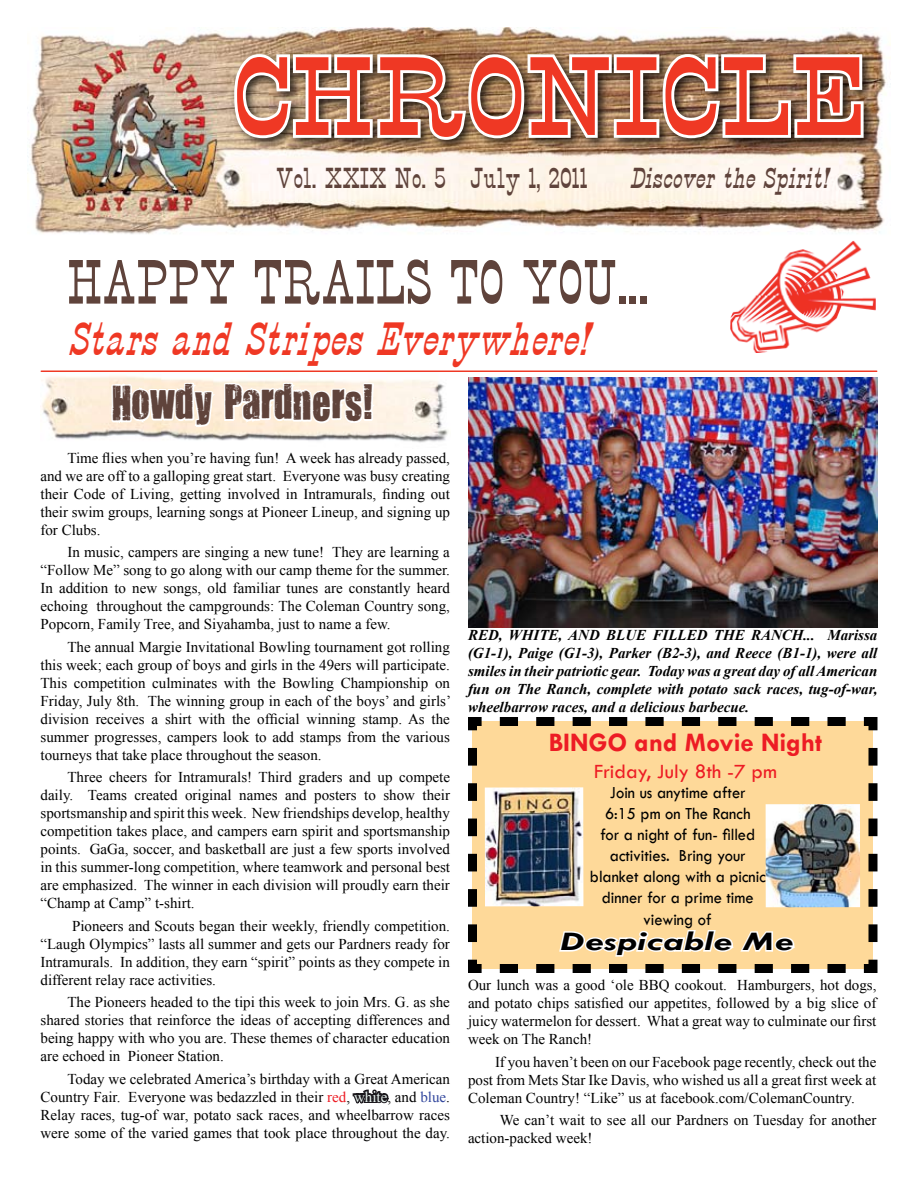
<style>
.page{position:relative;width:918px;height:1188px;background:#fff}
.page>*{position:absolute;margin:0;border:0;box-sizing:border-box;transform-origin:0 0}
.t1{font:104.25px "P.T. Barnum Regular";color:#ef3824;scale:1.33 1}
.t2{font:58.5px "P.T. Barnum Regular";color:#5f433b}
.t3{font:italic 43.5px "P.T. Barnum Regular";color:#ef3824}
.t4{font:40.5px "You Are Loved";letter-spacing:.01em;color:#5f433b}
.t5{font:27px "P.T. Barnum Regular";color:#5f433b}
.t6{font:italic 27px "P.T. Barnum Regular";color:#5f433b}
.t7{font:700 27px "Tw Cen";color:#ed1c24}
.t8{font:italic 700 27px "Tw Cen";letter-spacing:.01em;color:#000;scale:1.5 1}
.t9{font:21px "Tw Cen";color:#ed1c24}
.t10{font:17.55px/21px "Tw Cen";color:#000;text-align:center;scale:.94 1}
.t11{font:15px/18px "Times New Roman";color:#000;text-align:justify}
.t12{font:italic 700 15px/18px "Times New Roman";color:#000;text-align:justify}
.s1{color:#ed1c24}
.s2{color:#ecf7f3}
.s3{color:#31469d}
</style>
<div class="page">
<img style="left:27px;top:27px;width:864px;height:207px">
<div style="left:230px;top:50px;width:688px;height:173px;background:#000;opacity:.75"></div>
<svg style="left:231px;top:50px;width:636px;height:94px"></svg>
<img style="left:40px;top:371px;width:408px;height:72px">
<hr style="left:41px;top:370px;width:836px;height:2px;background:#ef3824">
<img style="left:730px;top:240px;width:146px;height:113px">
<svg style="left:468px;top:717px;width:410px;height:256px;background:#eac991"></svg>
<svg style="left:109px;top:380px;width:270px;height:49px"></svg>
<img style="left:766px;top:804px;width:94px;height:103px">
<img style="left:485px;top:787px;width:98px;height:119px">
<svg style="left:352px;top:1089px;width:37px;height:15px"></svg>
<img style="left:468px;top:377px;width:409px;height:250px">
<svg style="left:557px;top:928px;width:241px;height:30px"></svg>
<h1 class="t1" style="left:232px;top:38px;width:478px">CHRONICLE</h1>
<h3 class="t6" style="left:630px;top:163px;width:205px">Discover the Spirit!</h3>
<h3 class="t5" style="left:276px;top:163px;width:313px">Vol. XXIX No. 5 July 1, 2011</h3>
<h2 class="t2" style="left:68px;top:249px;width:582px">HAPPY TRAILS TO YOU...</h2>
<h3 class="t3" style="left:68px;top:315px;width:534px">StarsandStripesEverywhere!</h3>
<h3 class="t4" style="left:112px;top:375px;width:263px">Howdy Pardners!</h3>
<p class="t11" style="left:40px;top:448px;width:411px;text-indent:27px">Time flies when you’re having fun! A week has already passed, and we are off to a galloping great start. Everyone was busy creating their Code of Living, getting involved in Intramurals, finding out their swim groups, learning songs at Pioneer Lineup, and signing up for Clubs.</p>
<p class="t11" style="left:40px;top:543px;width:411px;text-indent:27px">In music, campers are singing a new tune! They are learning a “Follow Me” song to go along with our camp theme for the summer.<br>In addition to new songs, old familiar tunes are constantly heard echoing throughout the campgrounds: The Coleman Country song, Popcorn, Family Tree, and Siyahamba, just to name a few.</p>
<p class="t11" style="left:40px;top:637px;width:412px;text-indent:27px">The annual Margie Invitational Bowling tournament got rolling this week; each group of boys and girls in the 49ers will participate.<br>This competition culminates with the Bowling Championship on Friday, July 8th. The winning group in each of the boys’ and girls’ division receives a shirt with the official winning stamp. As the summer progresses, campers look to add stamps from the various tourneys that take place throughout the season.</p>
<p class="t11" style="left:40px;top:768px;width:411px;text-indent:27px">Three cheers for Intramurals! Third graders and up compete daily. Teams created original names and posters to show their sportsmanship and spirit this week. New friendships develop, healthy competition takes place, and campers earn spirit and sportsmanship points. GaGa, soccer, and basketball are just a few sports involved in this summer-long competition, where teamwork and personal best are emphasized. The winner in each division will proudly earn their “Champ at Camp” t-shirt.</p>
<p class="t11" style="left:40px;top:916px;width:411px;text-indent:32px">Pioneers and Scouts began their weekly, friendly competition. “Laugh Olympics” lasts all summer and gets our Pardners ready for Intramurals. In addition, they earn “spirit” points as they compete in different relay race activities.</p>
<p class="t11" style="left:40px;top:993px;width:411px;text-indent:27px">The Pioneers headed to the tipi this week to join Mrs. G. as she shared stories that reinforce the ideas of accepting differences and being happy with who you are. These themes of character education are echoed in Pioneer Station.</p>
<p class="t11" style="left:40px;top:1069px;width:411px;text-indent:27px">Today we celebrated America’s birthday with a Great American Country Fair. Everyone was bedazzled in their <span class="s1">red</span>, <span class="s2">white</span>, and <span class="s3">blue</span>.<br>Relay races, tug-of war, potato sack races, and wheelbarrow races were some of the varied games that took place throughout the day.</p>
<p class="t12" style="left:468px;top:625px;width:411px">RED, WHITE, AND BLUE FILLED THE RANCH... Marissa (G1-1), Paige (G1-3), Parker (B2-3), and Reece (B1-1), were all smiles in their patriotic gear. Today was a great day of all American fun on The Ranch, complete with potato sack races, tug-of-war, wheelbarrow races, and a delicious barbecue.</p>
<h3 class="t7" style="left:549px;top:726px;width:275px">BINGO and Movie Night</h3>
<h3 class="t9" style="left:594px;top:758px;width:185px">Friday, July 8th -7 pm</h3>
<p class="t10" style="left:590px;top:782px;width:189px">Join us anytime after<br>6:15 pm on The Ranch<br>for a night of fun- filled activities. Bring your blanket along with a picnic dinner for a prime time viewing of</p>
<h3 class="t8" style="left:561px;top:925px;width:157px">Despicable Me</h3>
<p class="t11" style="left:468px;top:976px;width:410px">Our lunch was a good ‘ole BBQ cookout. Hamburgers, hot dogs, and potato chips satisfied our appetites, followed by a big slice of juicy watermelon for dessert. What a great way to culminate our first week on The Ranch!</p>
<p class="t11" style="left:468px;top:1053px;width:410px;text-indent:27px">If you haven’t been on our Facebook page recently, check out the post from Mets Star Ike Davis, who wished us all a great first week at Coleman Country! “Like” us at facebook.com/ColemanCountry.</p>
<p class="t11" style="left:468px;top:1111px;width:410px;text-indent:32px">We can’t wait to see all our Pardners on Tuesday for another action-packed week!</p>
</div>
